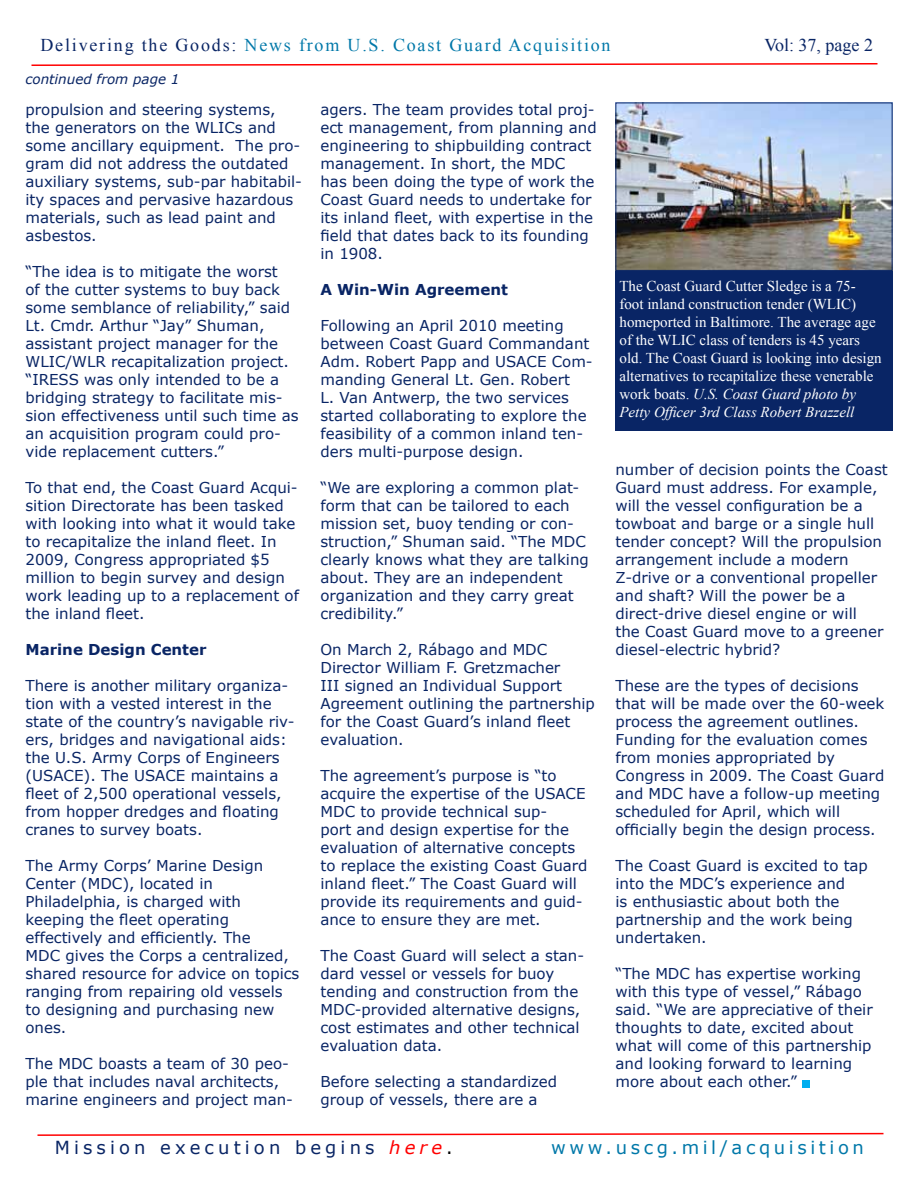
<style>
.page{position:relative;width:918px;height:1188px;background:#fff}
.page>*{position:absolute;margin:0;border:0;box-sizing:border-box;transform-origin:0 0}
.t1{font:18px "Times New Roman";letter-spacing:.1em;color:#0078a9}
.t2{font:18px "Verdana";letter-spacing:.23em;color:#092565}
.t3{font:18px "Verdana";letter-spacing:.2em;color:#0078a9}
.t4{font:18px "Times New Roman";color:#092565}
.t5{font:15px/18px "Verdana";color:#092565}
.t6{font:15px/18px "Times New Roman";color:#fff}
.t7{font:700 15px "Verdana";color:#092565}
.t8{font:italic 13.5px "Verdana";color:#092565}
.s1{color:#092565}
.s2{font-style:italic}
.s3{font-style:italic;color:#f00}
.s4{color:#000}
</style>
<div class="page">
<img style="left:617px;top:105px;width:273px;height:164px">
<div style="left:615px;top:103px;width:277px;height:168px;border:1px solid #092565"></div>
<svg style="left:31px;top:63px;width:847px;height:3px"></svg>
<svg style="left:37px;top:1132px;width:847px;height:4px"></svg>
<div style="left:802px;top:1080px;width:8px;height:8px;background:#00aeef"></div>
<div style="left:615px;top:271px;width:277px;height:160px;background:#092565"></div>
<p class="t1" style="left:40px;top:33px;width:572px"><span class="s1">Delivering the Goods:</span> News from U.S. Coast Guard Acquisition</p>
<p class="t4" style="left:764px;top:33px;width:110px">Vol: 37, page 2</p>
<p class="t8" style="left:26px;top:70px;width:155px">continued from page 1</p>
<p class="t5" style="left:26px;top:101px;width:278px">propulsion and steering systems, the generators on the WLICs and some ancillary equipment. The pro&shy;gram did not address the outdated auxiliary systems, sub-par habitabil&shy;ity spaces and pervasive hazardous materials, such as lead paint and asbestos.</p>
<p class="t5" style="left:26px;top:263px;width:275px">“The idea is to mitigate the worst<br>of the cutter systems to buy back some semblance of reliability,” said Lt. Cmdr. Arthur “Jay” Shuman, assistant project manager for the WLIC/WLR recapitalization project. “IRESS was only intended to be a bridging strategy to facilitate mis&shy;sion effectiveness until such time as an acquisition program could pro&shy;vide replacement cutters.”</p>
<p class="t5" style="left:26px;top:479px;width:275px">To that end, the Coast Guard Acqui&shy;sition Directorate has been tasked with looking into what it would take to recapitalize the inland fleet. In<br>2009, Congress appropriated $5 million to begin survey and design work leading up to a replacement of the inland fleet.</p>
<p class="t7" style="left:26px;top:640px;width:183px">Marine Design Center</p>
<p class="t5" style="left:26px;top:677px;width:271px">There is another military organiza&shy;tion with a vested interest in the state of the country’s navigable riv&shy;ers, bridges and navigational aids: the U.S. Army Corps of Engineers (USACE). The USACE maintains a fleet of 2,500 operational vessels, from hopper dredges and floating cranes to survey boats.</p>
<p class="t5" style="left:26px;top:857px;width:275px">The Army Corps’ Marine Design<br>Center (MDC), located in<br>Philadelphia, is charged with keeping the fleet operating effectively and efficiently. The<br>MDC gives the Corps a centralized, shared resource for advice on topics ranging from repairing old vessels to designing and purchasing new ones.</p>
<p class="t5" style="left:26px;top:1055px;width:269px">The MDC boasts a team of 30 peo&shy;ple that includes naval architects, marine engineers and project man-</p>
<p class="t5" style="left:320px;top:101px;width:278px">agers. The team provides total proj&shy;ect management, from planning and engineering to shipbuilding contract management. In short, the MDC<br>has been doing the type of work the<br>Coast Guard needs to undertake for its inland fleet, with expertise in the field that dates back to its founding in 1908.</p>
<p class="t7" style="left:320px;top:280px;width:189px">A Win-Win Agreement</p>
<p class="t5" style="left:320px;top:317px;width:274px">Following an April 2010 meeting between Coast Guard Commandant<br>Adm. Robert Papp and USACE Com&shy;manding General Lt. Gen. Robert<br>L. Van Antwerp, the two services started collaborating to explore the feasibility of a common inland ten&shy;ders multi-purpose design.</p>
<p class="t5" style="left:320px;top:479px;width:270px">“We are exploring a common plat&shy;form that can be tailored to each mission set, buoy tending or con&shy;struction,” Shuman said. “The MDC clearly knows what they are talking about. They are an independent organization and they carry great credibility.”</p>
<p class="t5" style="left:320px;top:641px;width:276px">On March 2, Rábago and MDC<br>Director William F. Gretzmacher<br>III signed an Individual Support<br>Agreement outlining the partnership for the Coast Guard’s inland fleet evaluation.</p>
<p class="t5" style="left:320px;top:767px;width:269px">The agreement’s purpose is “to acquire the expertise of the USACE MDC to provide technical sup-<br>port and design expertise for the evaluation of alternative concepts to replace the existing Coast Guard inland fleet.” The Coast Guard will provide its requirements and guid&shy;ance to ensure they are met.</p>
<p class="t5" style="left:320px;top:947px;width:265px">The Coast Guard will select a stan&shy;dard vessel or vessels for buoy tending and construction from the<br>MDC-provided alternative designs, cost estimates and other technical evaluation data.</p>
<p class="t5" style="left:320px;top:1073px;width:238px">Before selecting a standardized group of vessels, there are a</p>
<p class="t6" style="left:620px;top:277px;width:264px">The Coast Guard Cutter Sledge is a 75- foot inland construction tender (WLIC) homeported in Baltimore. The average age of the WLIC class of tenders is 45 years old. The Coast Guard is looking into design alternatives to recapitalize these venerable work boats. <span class="s2">U.S. Coast Guard photo by Petty Officer 3rd Class Robert Brazzell</span></p>
<p class="t5" style="left:615px;top:461px;width:274px">number of decision points the Coast<br>Guard must address. For example, will the vessel configuration be a towboat and barge or a single hull tender concept? Will the propulsion arrangement include a modern<br>Z-drive or a conventional propeller and shaft? Will the power be a direct-drive diesel engine or will<br>the Coast Guard move to a greener diesel-electric hybrid?</p>
<p class="t5" style="left:615px;top:677px;width:270px">These are the types of decisions that will be made over the 60-week process the agreement outlines.<br>Funding for the evaluation comes from monies appropriated by<br>Congress in 2009. The Coast Guard and MDC have a follow-up meeting scheduled for April, which will officially begin the design process.</p>
<p class="t5" style="left:615px;top:857px;width:254px">The Coast Guard is excited to tap into the MDC’s experience and<br>is enthusiastic about both the partnership and the work being undertaken.</p>
<p class="t5" style="left:615px;top:965px;width:259px">“The MDC has expertise working with this type of vessel,” Rábago said. “We are appreciative of their thoughts to date, excited about what will come of this partnership and looking forward to learning more about each other.”</p>
<p class="t2" style="left:55px;top:1136px;width:400px">Mission execution begins <span class="s3">here</span><span class="s4">.</span></p>
<p class="t3" style="left:551px;top:1136px;width:314px">www.uscg.mil/acquisition</p>
</div>
